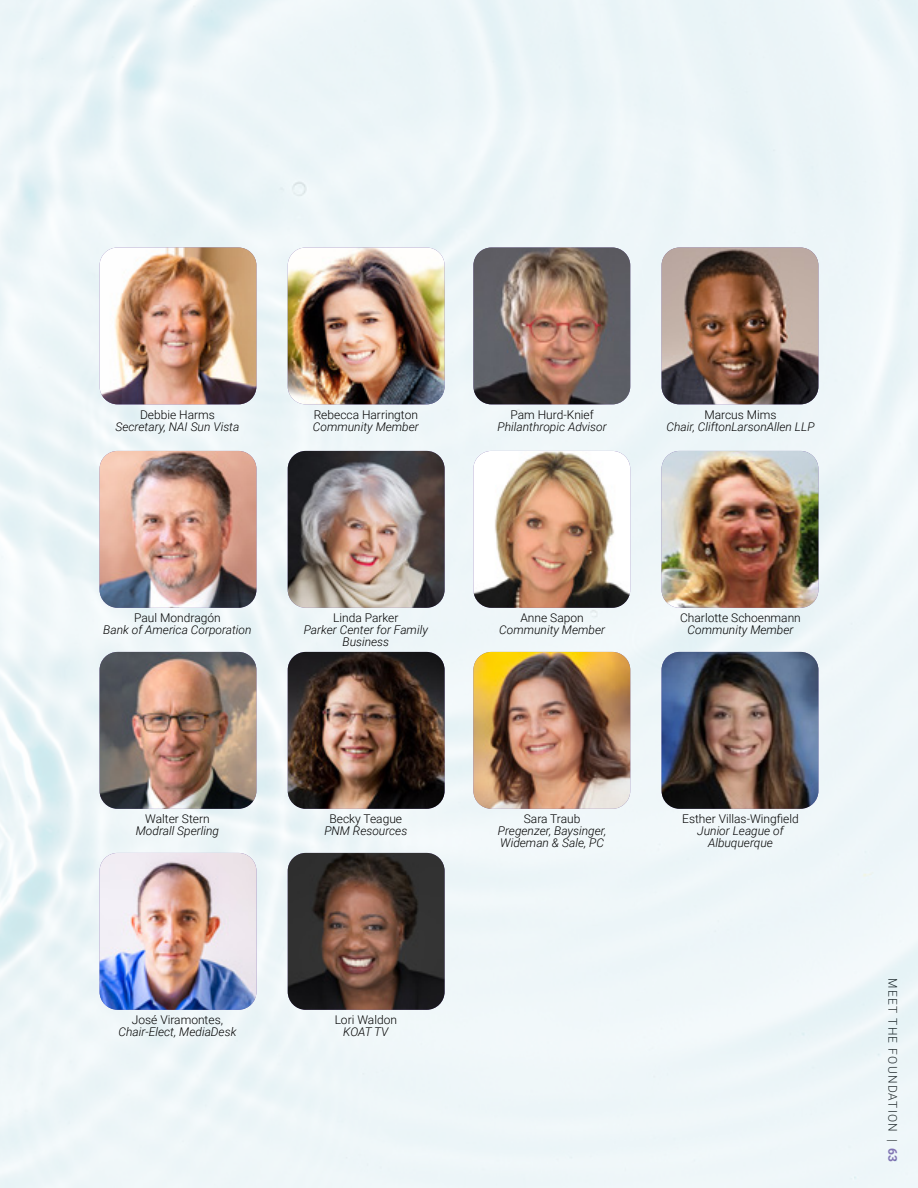
<style>
.page{position:relative;width:918px;height:1188px;background:#fff}
.page>*{position:absolute;margin:0;border:0;box-sizing:border-box;transform-origin:0 0}
.t1{font:italic 300 12px/12px "Roboto";color:#000;text-align:center}
.t2{font:300 12px "Roboto";color:#000}
.t3{font:300 12px "Roboto";letter-spacing:.1em;color:#000}
.s1{font-weight:700;color:#765da8}
</style>
<div class="page">
<img style="left:100px;top:451px;width:156px;height:157px">
<img style="left:473px;top:451px;width:157px;height:157px">
<img style="left:288px;top:451px;width:157px;height:157px">
<img style="left:662px;top:451px;width:156px;height:157px">
<img style="left:100px;top:652px;width:156px;height:157px">
<img style="left:473px;top:652px;width:157px;height:157px">
<img style="left:288px;top:652px;width:157px;height:157px">
<img style="left:662px;top:652px;width:156px;height:157px">
<img style="left:100px;top:853px;width:156px;height:157px">
<img style="left:288px;top:853px;width:157px;height:157px">
<img style="left:100px;top:248px;width:156px;height:156px">
<img style="left:473px;top:248px;width:157px;height:156px">
<img style="left:288px;top:248px;width:157px;height:156px">
<img style="left:662px;top:248px;width:156px;height:156px">
<p class="t2" style="left:140px;top:406px;width:76px">Debbie Harms</p>
<p class="t1" style="left:116px;top:420px;width:125px">Secretary, NAI Sun Vista</p>
<p class="t2" style="left:314px;top:406px;width:106px">Rebecca Harrington</p>
<p class="t1" style="left:313px;top:420px;width:107px">Community Member</p>
<p class="t2" style="left:510px;top:406px;width:85px">Pam Hurd-Knief</p>
<p class="t1" style="left:498px;top:420px;width:111px">Philanthropic Advisor</p>
<p class="t2" style="left:704px;top:406px;width:74px">Marcus Mims</p>
<p class="t1" style="left:666px;top:420px;width:150px">Chair, CliftonLarsonAllen LLP</p>
<p class="t2" style="left:134px;top:610px;width:88px">Paul Mondragón</p>
<p class="t1" style="left:103px;top:624px;width:150px">Bank of America Corporation</p>
<p class="t2" style="left:333px;top:610px;width:67px">Linda Parker</p>
<p class="t1" style="left:304px;top:624px;width:126px">Parker Center for Family<br>Business</p>
<p class="t2" style="left:520px;top:610px;width:65px">Anne Sapon</p>
<p class="t1" style="left:499px;top:624px;width:107px">Community Member</p>
<p class="t2" style="left:680px;top:610px;width:122px">Charlotte Schoenmann</p>
<p class="t1" style="left:688px;top:624px;width:107px">Community Member</p>
<p class="t2" style="left:145px;top:811px;width:66px">Walter Stern</p>
<p class="t1" style="left:136px;top:825px;width:85px">Modrall Sperling</p>
<p class="t2" style="left:330px;top:811px;width:74px">Becky Teague</p>
<p class="t1" style="left:324px;top:825px;width:85px">PNM Resources</p>
<p class="t2" style="left:524px;top:811px;width:58px">Sara Traub</p>
<p class="t1" style="left:498px;top:825px;width:110px;text-align:left">Pregenzer, Baysinger,<br>Wideman &amp; Sale, PC</p>
<p class="t2" style="left:682px;top:811px;width:118px">Esther Villas-Wingfield</p>
<p class="t1" style="left:697px;top:825px;width:88px">Junior League of<br>Albuquerque</p>
<p class="t2" style="left:132px;top:1012px;width:93px">José Viramontes,</p>
<p class="t1" style="left:118px;top:1026px;width:119px">Chair-Elect, MediaDesk</p>
<p class="t2" style="left:335px;top:1012px;width:64px">Lori Waldon</p>
<p class="t1" style="left:343px;top:1026px;width:47px">KOAT TV</p>
<p class="t3" style="left:901px;top:978px;width:184px;rotate:90deg">MEET THE FOUNDATION | <span class="s1">63</span></p>
</div>
